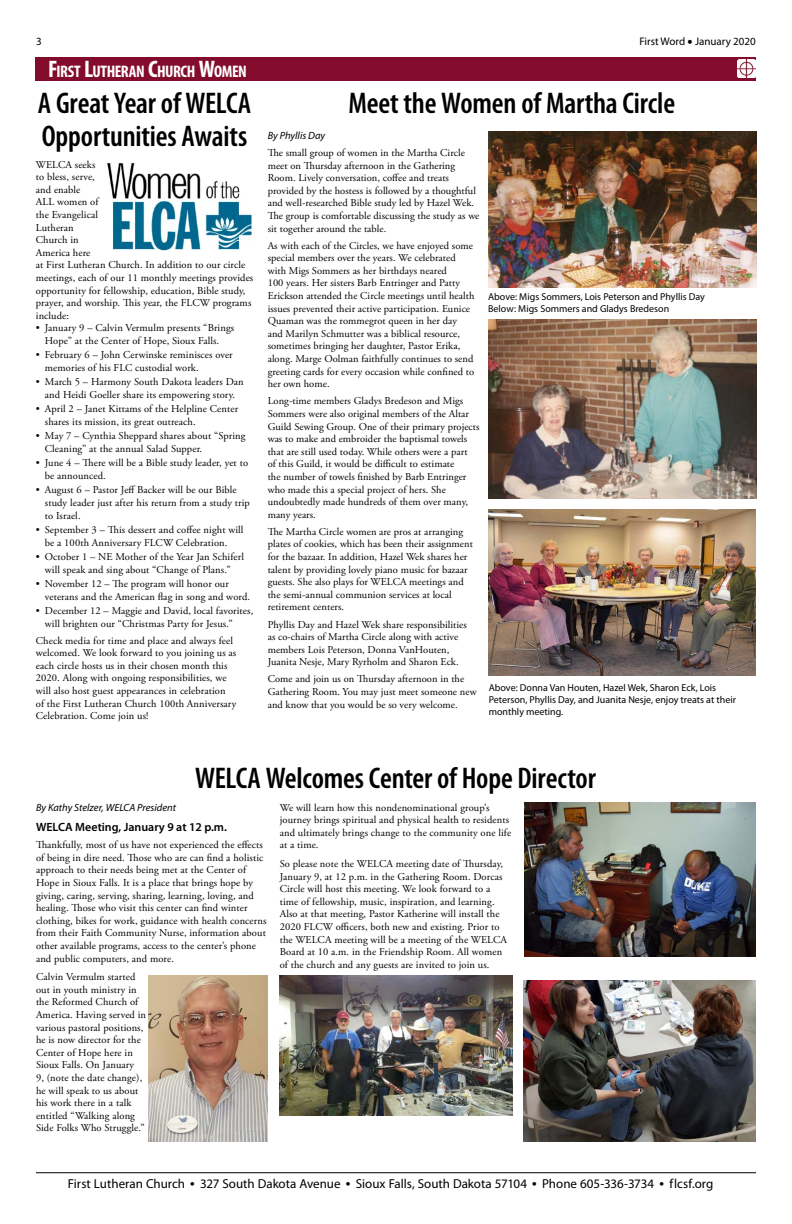
<style>
.page{position:relative;width:792px;height:1224px;background:#fff}
.page>*{position:absolute;margin:0;border:0;box-sizing:border-box;transform-origin:0 0}
.First_Word_Header{font:600 condensed 30px/33px "Myriad Pro";letter-spacing:-.005em;color:#000}
.Myriad_Header_Small{font:700 condensed 16.8px "Myriad Pro";letter-spacing:-.03em;color:#fff}
.t1{font:13px "Myriad Pro";color:#000}
.First_Word_body_text{font:600 12px "Myriad Pro";color:#000}
.t2{font:11px "Myriad Pro";color:#000}
.First_Word_body_text-2{font:10.5px/12.6px "Adobe Garamond Pro";letter-spacing:.01em;color:#000}
.Byline{font:italic 10.5px "Myriad Pro";color:#000}
.image_courtesy_of_ph{font:10px/12px "Myriad Pro";color:#000}
.s1{font-size:24px}
.s2{font-family:"Adobe Garamond Pro"}
</style>
<div class="page">
<hr style="left:36px;top:1172px;width:720px;height:1px;background:#000">
<div style="left:36px;top:57px;width:720px;height:23px;background:#830b2c"></div>
<img style="left:737px;top:59px;width:18px;height:18px">
<img style="left:525px;top:803px;width:230px;height:153px">
<img style="left:279px;top:975px;width:233px;height:141px">
<img style="left:523px;top:981px;width:233px;height:161px">
<img style="left:149px;top:976px;width:119px;height:166px">
<img style="left:489px;top:131px;width:268px;height:157px">
<img style="left:488px;top:319px;width:269px;height:179px">
<img style="left:488px;top:509px;width:268px;height:166px">
<img style="left:107px;top:163px;width:145px;height:87px">
<p class="t2" style="left:36px;top:34px;width:7px">3</p>
<p class="Myriad_Header_Small" style="left:48px;top:61px;width:200px"><span class="s1">F</span>IRST <span class="s1">L</span>UTHERAN <span class="s1">C</span>HURCH <span class="s1">W</span>OMEN</p>
<p class="First_Word_Header" style="left:38px;top:86px;width:215px">A Great Year of WELCA<br>Opportunities Awaits</p>
<p class="First_Word_body_text-2" style="left:36px;top:158px;width:219px">WELCA seeks<br>to bless, serve,<br>and enable<br>ALL women of<br>the Evangelical<br>Lutheran<br>Church in<br>America here<br>at First Lutheran Church. In addition to our circle meetings, each of our 11 monthly meetings provides opportunity for fellowship, education, Bible study, prayer, and worship. This year, the FLCW programs include:</p>
<p class="First_Word_body_text-2" style="left:36px;top:322px;width:200px;text-align:center">• January 9 – Calvin Vermulm presents “Brings<br>Hope” at the Center of Hope, Sioux Falls.</p>
<p class="First_Word_body_text-2" style="left:45px;top:349px;width:189px;text-indent:-9px">• February 6 – John Cerwinske reminisces over memories of his FLC custodial work.</p>
<p class="First_Word_body_text-2" style="left:36px;top:376px;width:209px;text-align:center">• March 5 – Harmony South Dakota leaders Dan and Heidi Goeller share its empowering story.</p>
<p class="First_Word_body_text-2" style="left:45px;top:403px;width:195px;text-indent:-9px">• April 2 – Janet Kittams of the Helpline Center shares its mission, its great outreach.</p>
<p class="First_Word_body_text-2" style="left:45px;top:430px;width:202px;text-indent:-9px">• May 7 – Cynthia Sheppard shares about “Spring<br>Cleaning” at the annual Salad Supper.</p>
<p class="First_Word_body_text-2" style="left:45px;top:457px;width:205px;text-indent:-9px">• June 4 – There will be a Bible study leader, yet to be announced.</p>
<p class="First_Word_body_text-2" style="left:45px;top:484px;width:207px;text-indent:-9px">• August 6 – Pastor Jeff Backer will be our Bible study leader just after his return from a study trip to Israel.</p>
<p class="First_Word_body_text-2" style="left:45px;top:524px;width:200px;text-indent:-9px">• September 3 – This dessert and coffee night will be a 100th Anniversary FLCW Celebration.</p>
<p class="First_Word_body_text-2" style="left:36px;top:551px;width:210px;text-align:center">• October 1 – NE Mother of the Year Jan Schiferl will speak and sing about “Change of Plans.”</p>
<p class="First_Word_body_text-2" style="left:45px;top:578px;width:207px;text-indent:-9px">• November 12 – The program will honor our veterans and the American flag in song and word.</p>
<p class="First_Word_body_text-2" style="left:45px;top:605px;width:210px;text-indent:-9px">• December 12 – Maggie and David, local favorites, will brighten our “Christmas Party for Jesus.”</p>
<p class="First_Word_body_text-2" style="left:36px;top:634px;width:202px">Check media for time and place and always feel welcomed. We look forward to you joining us as each circle hosts us in their chosen month this 2020. Along with ongoing responsibilities, we will also host guest appearances in celebration of the First Lutheran Church 100th Anniversary Celebration. Come join us!</p>
<p class="t2" style="left:639px;top:34px;width:118px">First Word • January 2020</p>
<p class="First_Word_Header" style="left:349px;top:86px;width:328px">Meet the Women of Martha Circle</p>
<p class="Byline" style="left:268px;top:129px;width:59px">By Phyllis Day</p>
<p class="First_Word_body_text-2" style="left:268px;top:147px;width:213px">The small group of women in the Martha Circle meet on Thursday afternoon in the Gathering Room. Lively conversation, coffee and treats provided by the hostess is followed by a thoughtful and well-researched Bible study led by Hazel Wek.<br>The group is comfortable discussing the study as we sit together around the table.</p>
<p class="First_Word_body_text-2" style="left:268px;top:239px;width:208px">As with each of the Circles, we have enjoyed some special members over the years. We celebrated with Migs Sommers as her birthdays neared<br>100 years. Her sisters Barb Entringer and Patty Erickson attended the Circle meetings until health issues prevented their active participation. Eunice Quaman was the rommegrot queen in her day and Marilyn Schmutter was a biblical resource, sometimes bringing her daughter, Pastor Erika, along. Marge Oolman faithfully continues to send greeting cards for every occasion while confined to her own home.</p>
<p class="First_Word_body_text-2" style="left:268px;top:395px;width:213px">Long-time members Gladys Bredeson and Migs Sommers were also original members of the Altar Guild Sewing Group. One of their primary projects was to make and embroider the baptismal towels that are still used today. While others were a part<br>of this Guild, it would be difficult to estimate<br>the number of towels finished by Barb Entringer who made this a special project of hers. She undoubtedly made hundreds of them over many, many years.</p>
<p class="First_Word_body_text-2" style="left:268px;top:526px;width:207px">The Martha Circle women are pros at arranging plates of cookies, which has been their assignment for the bazaar. In addition, Hazel Wek shares her talent by providing lovely piano music for bazaar guests. She also plays for WELCA meetings and the semi-annual communion services at local retirement centers.</p>
<p class="First_Word_body_text-2" style="left:268px;top:618px;width:201px">Phyllis Day and Hazel Wek share responsibilities as co-chairs of Martha Circle along with active members Lois Peterson, Donna VanHouten, Juanita Nesje, Mary Ryrholm and Sharon Eck.</p>
<p class="First_Word_body_text-2" style="left:268px;top:673px;width:210px">Come and join us on Thursday afternoon in the<br>Gathering Room. You may just meet someone new and know that you would be so very welcome.</p>
<p class="image_courtesy_of_ph" style="left:488px;top:290px;width:218px">Above: Migs Sommers, Lois Peterson and Phyllis Day</p>
<p class="image_courtesy_of_ph" style="left:488px;top:302px;width:183px">Below: Migs Sommers and Gladys Bredeson</p>
<p class="image_courtesy_of_ph" style="left:489px;top:682px;width:249px">Above: Donna Van Houten, Hazel Wek, Sharon Eck, Lois<br>Peterson, Phyllis Day, and Juanita Nesje, enjoy treats at their monthly meeting.</p>
<p class="First_Word_Header" style="left:195px;top:761px;width:402px">WELCA Welcomes Center of Hope Director</p>
<p class="Byline" style="left:36px;top:801px;width:142px">By Kathy Stelzer, WELCA President</p>
<p class="First_Word_body_text" style="left:36px;top:819px;width:192px">WELCA Meeting, January 9 at 12 p.m.</p>
<p class="First_Word_body_text-2" style="left:36px;top:839px;width:232px">Thankfully, most of us have not experienced the effects of being in dire need. Those who are can find a holistic approach to their needs being met at the Center of Hope in Sioux Falls. It is a place that brings hope by giving, caring, serving, sharing, learning, loving, and healing. Those who visit this center can find winter clothing, bikes for work, guidance with health concerns from their Faith Community Nurse, information about other available programs, access to the center’s phone and public computers, and more.</p>
<p class="First_Word_body_text-2" style="left:36px;top:971px;width:112px">Calvin Vermulm started out in youth ministry in the Reformed Church of<br>America. Having served in various pastoral positions, he is now director for the<br>Center of Hope here in<br>Sioux Falls. On January<br>9, (note the date change), he will speak to us about his work there in a talk entitled “Walking along<br>Side Folks Who Struggle.”</p>
<p class="First_Word_body_text-2" style="left:280px;top:801px;width:233px">We will learn how this nondenominational group’s journey brings spiritual and physical health to residents and ultimately brings change to the community one life at a time.</p>
<p class="First_Word_body_text-2" style="left:280px;top:858px;width:229px">So please note the WELCA meeting date of Thursday, January 9, at 12 p.m. in the Gathering Room. Dorcas Circle will host this meeting. We look forward to a time of fellowship, music, inspiration, and learning.<br>Also at that meeting, Pastor Katherine will install the 2020 FLCW officers, both new and existing. Prior to the WELCA meeting will be a meeting of the WELCA Board at 10 a.m. in the Friendship Room. All women of the church and any guests are invited to join us.</p>
<p class="t1" style="left:68px;top:1176px;width:647px">First Lutheran Church <span class="s2">•</span> 327 South Dakota Avenue <span class="s2">•</span> Sioux Falls, South Dakota 57104 <span class="s2">•</span> Phone 605-336-3734 <span class="s2">•</span> flcsf.org</p>
</div>
